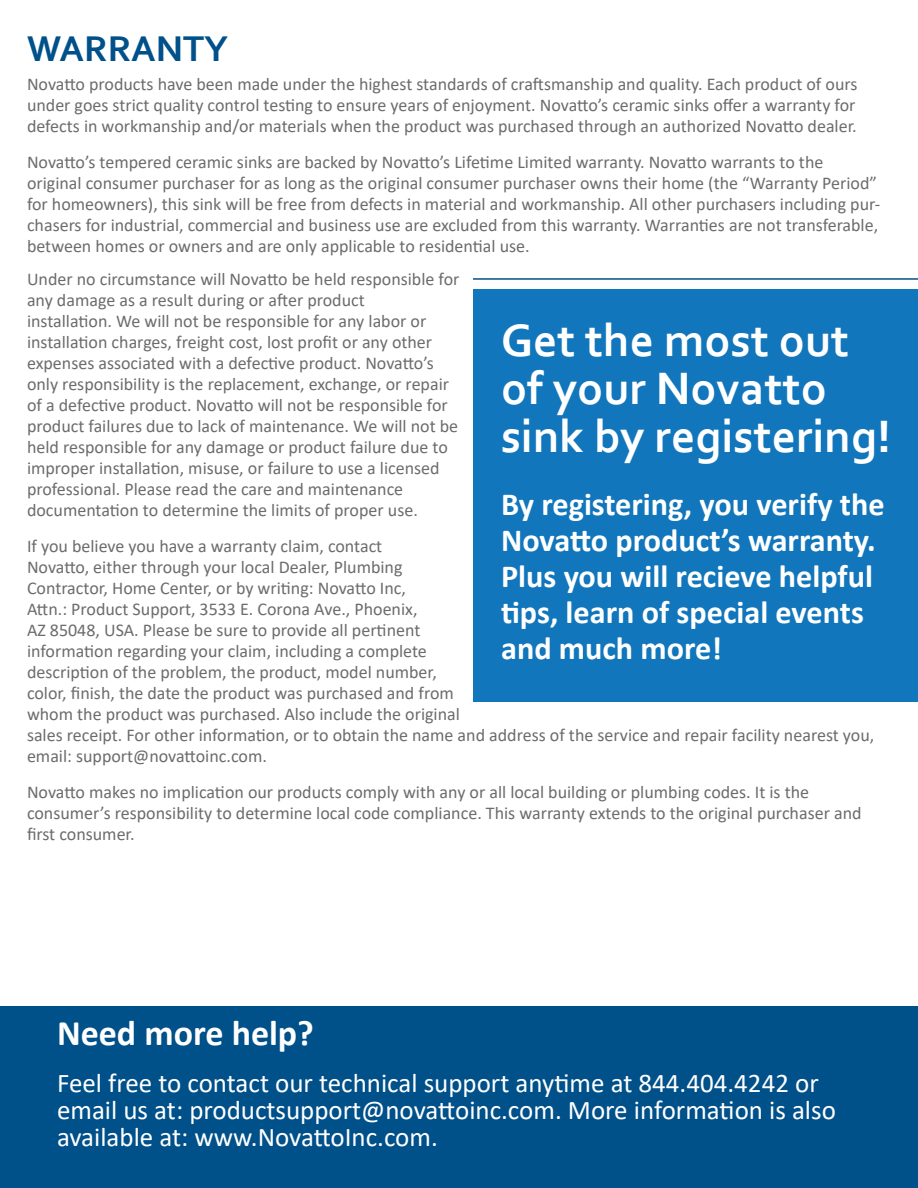
<style>
.page{position:relative;width:918px;height:1188px;background:#fff}
.page>*{position:absolute;margin:0;border:0;box-sizing:border-box;transform-origin:0 0}
.t1{font:700 47.55px/48px "Corbel";color:#fff}
.t2{font:700 37.5px "Corbel";color:#00508a}
.t3{font:700 36px "Calibri";color:#fff}
.t4{font:700 32.25px/36px "Calibri";color:#fff}
.t5{font:27px/27px "Calibri";color:#fff}
.t6{font:18px/21px "Calibri";color:#6b6c6c}
</style>
<div class="page">
<div style="left:474px;top:289px;width:444px;height:413px;background:#1176bb"></div>
<hr style="left:473px;top:278px;width:445px;height:2px;background:#00508a">
<div style="left:0;top:1007px;width:918px;height:181px;background:#00508a"></div>
<h2 class="t2" style="left:27px;top:25px;width:203px">WARRANTY</h2>
<p class="t6" style="left:27px;top:73px;width:832px;text-align:justify">Novatto products have been made under the highest standards of craftsmanship and quality. Each product of ours under goes strict quality control testing to ensure years of enjoyment. Novatto’s ceramic sinks offer a warranty for defects in workmanship and/or materials when the product was purchased through an authorized Novatto dealer.</p>
<p class="t6" style="left:27px;top:151px;width:855px">Novatto’s tempered ceramic sinks are backed by Novatto’s Lifetime Limited warranty. Novatto warrants to the original consumer purchaser for as long as the original consumer purchaser owns their home (the “Warranty Period” for homeowners), this sink will be free from defects in material and workmanship. All other purchasers including pur&shy;chasers for industrial, commercial and business use are excluded from this warranty. Warranties are not transferable, between homes or owners and are only applicable to residential use.</p>
<p class="t6" style="left:27px;top:268px;width:434px">Under no circumstance will Novatto be held responsible for any damage as a result during or after product<br>installation. We will not be responsible for any labor or installation charges, freight cost, lost profit or any other expenses associated with a defective product. Novatto’s only responsibility is the replacement, exchange, or repair of a defective product. Novatto will not be responsible for product failures due to lack of maintenance. We will not be held responsible for any damage or product failure due to improper installation, misuse, or failure to use a licensed professional. Please read the care and maintenance documentation to determine the limits of proper use.</p>
<p class="t6" style="left:27px;top:535px;width:849px">If you believe you have a warranty claim, contact<br>Novatto, either through your local Dealer, Plumbing<br>Contractor, Home Center, or by writing: Novatto Inc,<br>Attn.: Product Support, 3533 E. Corona Ave., Phoenix,<br>AZ 85048, USA. Please be sure to provide all pertinent<br>information regarding your claim, including a complete<br>description of the problem, the product, model number,<br>color, finish, the date the product was purchased and from<br>whom the product was purchased. Also include the original<br>sales receipt. For other information, or to obtain the name and address of the service and repair facility nearest you, email: support@novattoinc.com.</p>
<p class="t6" style="left:27px;top:781px;width:836px">Novatto makes no implication our products comply with any or all local building or plumbing codes. It is the consumer’s responsibility to determine local code compliance. This warranty extends to the original purchaser and first consumer.</p>
<h1 class="t1" style="left:501px;top:315px;width:391px">Get the most out of your Novatto sink by registering!</h1>
<h3 class="t4" style="left:501px;top:486px;width:385px">By registering, you verify the<br>Novatto product’s warranty.<br>Plus you will recieve helpful tips, learn of special events and much more!</h3>
<h3 class="t3" style="left:57px;top:1008px;width:258px">Need more help?</h3>
<h3 class="t5" style="left:57px;top:1069px;width:780px">Feel free to contact our technical support anytime at 844.404.4242 or email us at: productsupport@novattoinc.com. More information is also available at: www.NovattoInc.com.</h3>
</div>
